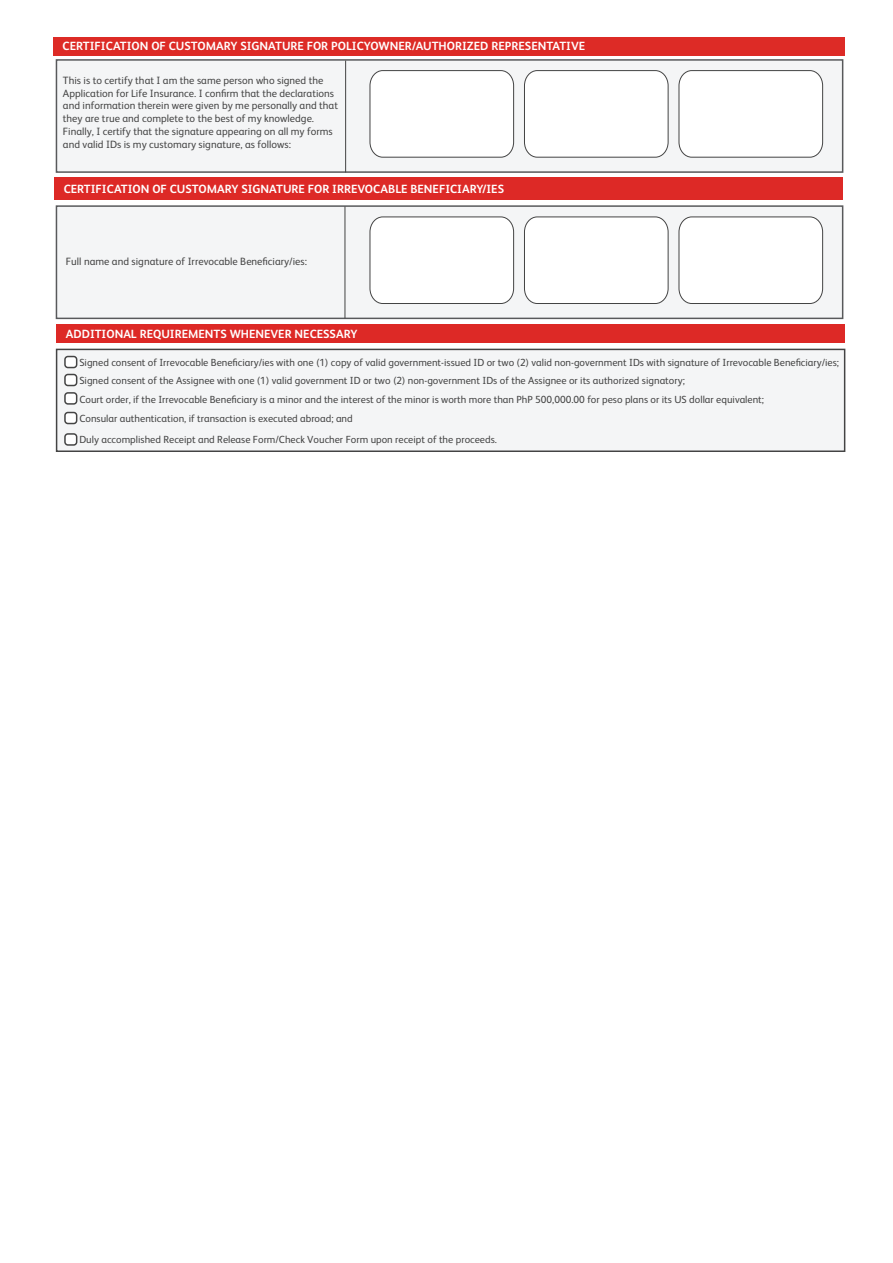
<style>
.page{position:relative;width:893px;height:1263px;background:#fff}
.page>*{position:absolute;margin:0;border:0;box-sizing:border-box;transform-origin:0 0}
.t1{font:700 11.85px "FS Albert Pro";color:#fff}
.t2{font:10.65px/12.8px "FS Albert Pro";color:#444}
.t3{font:10.35px/18.8px "FS Albert Pro";color:#444}
</style>
<div class="page">
<svg style="left:55px;top:59px;width:789px;height:114px"></svg>
<svg style="left:55px;top:205px;width:789px;height:115px"></svg>
<hr style="left:345px;top:206px;width:1px;height:112px;background:#434343">
<div style="left:53px;top:37px;width:791px;height:19px;background:#dd2b26"></div>
<div style="left:54px;top:177px;width:789px;height:22px;background:#dd2926"></div>
<hr style="left:345px;top:61px;width:1px;height:111px;background:#434343">
<svg style="left:369px;top:70px;width:145px;height:88px"></svg>
<svg style="left:524px;top:70px;width:145px;height:88px"></svg>
<svg style="left:678px;top:70px;width:145px;height:88px"></svg>
<svg style="left:369px;top:216px;width:145px;height:88px"></svg>
<svg style="left:524px;top:216px;width:145px;height:88px"></svg>
<svg style="left:678px;top:216px;width:145px;height:88px"></svg>
<div style="left:55px;top:348px;width:791px;height:104px;background:#f4f5f6"></div>
<div style="left:56px;top:325px;width:789px;height:18px;background:#dd2926"></div>
<div style="left:65px;top:356px;width:12px;height:11px;background:#fff;border-radius:3px"></div>
<div style="left:64px;top:356px;width:13px;height:12px;border:2px solid #444;border-radius:3px"></div>
<div style="left:65px;top:374px;width:12px;height:11px;background:#fff;border-radius:3px"></div>
<div style="left:64px;top:374px;width:13px;height:12px;border:2px solid #444;border-radius:3px"></div>
<div style="left:65px;top:393px;width:12px;height:11px;background:#fff;border-radius:3px"></div>
<div style="left:64px;top:392px;width:13px;height:13px;border:2px solid #444;border-radius:3px"></div>
<div style="left:65px;top:412px;width:12px;height:11px;background:#fff;border-radius:3px"></div>
<div style="left:64px;top:412px;width:13px;height:12px;border:2px solid #444;border-radius:3px"></div>
<div style="left:65px;top:434px;width:12px;height:11px;background:#fff;border-radius:3px"></div>
<div style="left:64px;top:433px;width:13px;height:13px;border:2px solid #444;border-radius:3px"></div>
<p class="t1" style="left:63px;top:38px;width:524px">CERTIFICATION OF CUSTOMARY SIGNATURE FOR POLICYOWNER/AUTHORIZED REPRESENTATIVE</p>
<p class="t2" style="left:63px;top:73px;width:277px">This is to certify that I am the same person who signed the Application for Life Insurance. I confirm that the declarations and information therein were given by me personally and that they are true and complete to the best of my knowledge.<br>Finally, I certify that the signature appearing on all my forms and valid IDs is my customary signature, as follows:</p>
<p class="t1" style="left:64px;top:180px;width:442px">CERTIFICATION OF CUSTOMARY SIGNATURE FOR IRREVOCABLE BENEFICIARY/IES</p>
<p class="t2" style="left:66px;top:255px;width:243px">Full name and signature of Irrevocable Beneficiary/ies:</p>
<p class="t1" style="left:66px;top:325px;width:293px">ADDITIONAL REQUIREMENTS WHENEVER NECESSARY</p>
<p class="t3" style="left:79px;top:352px;width:761px">Signed consent of Irrevocable Beneficiary/ies with one (1) copy of valid government-issued ID or two (2) valid non-government IDs with signature of Irrevocable Beneficiary/ies; Signed consent of the Assignee with one (1) valid government ID or two (2) non-government IDs of the Assignee or its authorized signatory;<br>Court order, if the Irrevocable Beneficiary is a minor and the interest of the minor is worth more than PhP 500,000.00 for peso plans or its US dollar equivalent;<br>Consular authentication, if transaction is executed abroad; and</p>
<p class="t3" style="left:79px;top:429px;width:419px">Duly accomplished Receipt and Release Form/Check Voucher Form upon receipt of the proceeds.</p>
</div>
